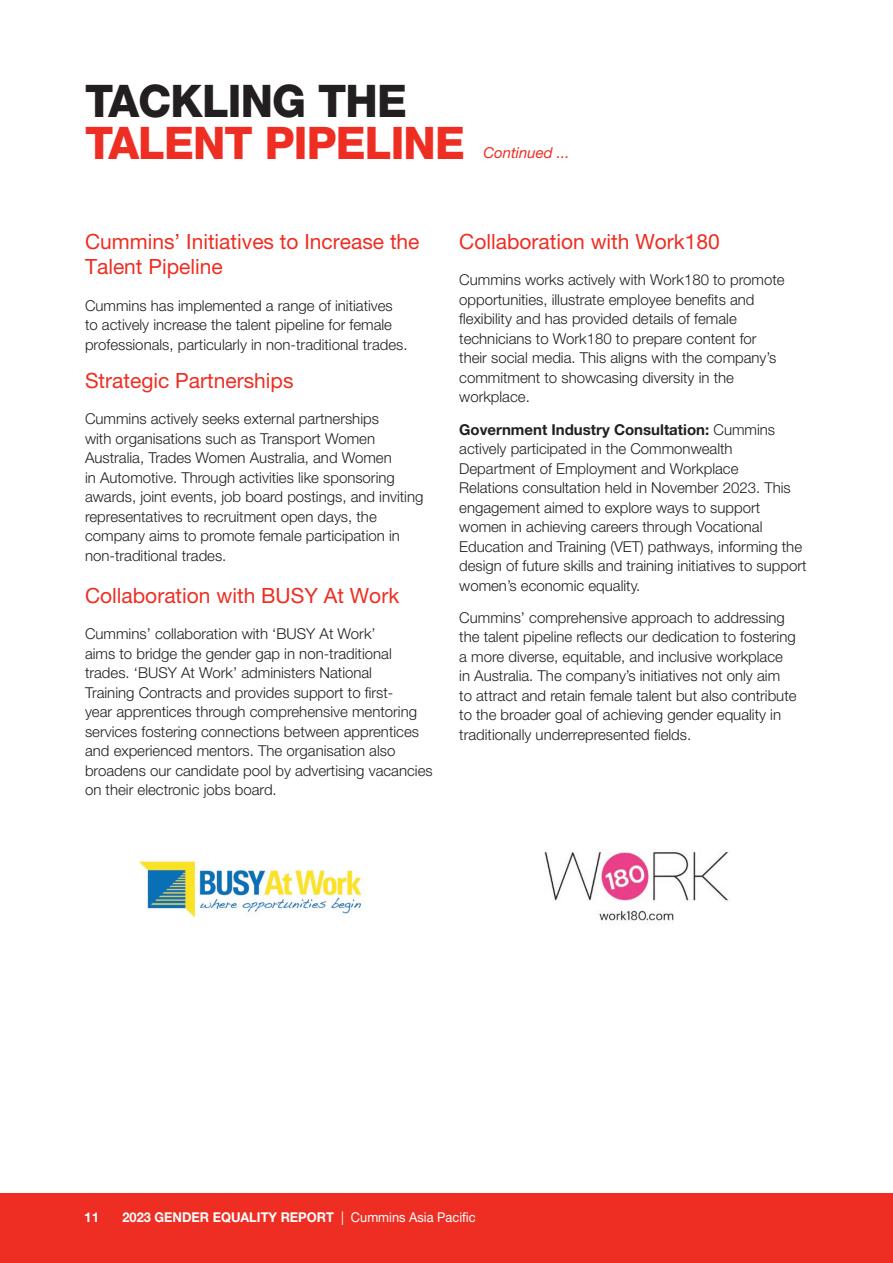
<style>
.page{position:relative;width:893px;height:1263px;background:#fff}
.page>*{position:absolute;margin:0;border:0;box-sizing:border-box;transform-origin:0 0}
.t1{font:800 45px "Helvetica Neue LT Pro";color:#ee2e22}
.t2{font:800 45px "Helvetica Neue LT Pro";color:#231f20}
.t3{font:21px/25.2px "Helvetica Neue LT Pro";color:#ee2e22}
.t4{font:300 15px/19.5px "Helvetica Neue LT Pro";color:#231f20}
.t5{font:italic 15px "Helvetica Neue LT Pro";color:#ee2e22}
.t6{font:700 13.5px "Helvetica Neue LT Pro";color:#fff;scale:.95 1}
.t7{font:700 13.5px "Helvetica Neue LT Pro";color:#fff}
.s1{font-weight:700}
.s2{font-weight:400}
</style>
<div class="page">
<div style="left:0;top:1193px;width:893px;height:70px;background:#ee2e22"></div>
<img style="left:544px;top:851px;width:184px;height:70px">
<img style="left:139px;top:860px;width:223px;height:58px">
<h1 class="t2" style="left:85px;top:74px;width:143px">TAC KLING</h1>
<h1 class="t2" style="left:318px;top:74px;width:86px">THE</h1>
<h1 class="t1" style="left:85px;top:116px;width:54px">TALENT</h1>
<h1 class="t1" style="left:265px;top:116px;width:54px">PIPELINE</h1>
<p class="t5" style="left:483px;top:144px;width:88px">Continued ...</p>
<h2 class="t3" style="left:85px;top:229px;width:336px">Cummins’ I nitiatives to I ncrease the<br>Talent Pipeline</h2>
<p class="t4" style="left:85px;top:295px;width:324px">Cummins has implemented a range of initiatives to actively increase the talent pipeline for female professionals, particularly in non-traditional trades.</p>
<h2 class="t3" style="left:85px;top:367px;width:210px">Strategic Partnerships</h2>
<p class="t4" style="left:85px;top:409px;width:340px">Cummins actively seeks external partnerships<br>with organisations such as Transport Women Australia, Trades Women Australia, and Women<br>in Automotive. Through activities like sponsoring awards, joint events, job board postings, and inviting representatives to recruitment open days, the company aims to promote female participation in non-traditional trades.</p>
<h2 class="t3" style="left:85px;top:582px;width:316px">Collaboration with Busy At Work</h2>
<p class="t4" style="left:85px;top:624px;width:349px">Cummins’ collaboration with ‘BUSY At Work’<br>aims to bridge the gender gap in non-traditional trades. ‘BUSY At Work’ administers National<br>Training Contracts and provides support to first-<br>year apprentices through comprehensive mentoring services fostering connections between apprentices and experienced mentors. The organisation also broadens our candidate pool by advertising vacancies on their electronic jobs board.</p>
<h2 class="t3" style="left:459px;top:229px;width:262px">Collaboration with Work180</h2>
<p class="t4" style="left:459px;top:270px;width:327px">Cummins works actively with Work180 to promote opportunities, illustrate employee benefits and flexibility and has provided details of female technicians to Work180 to prepare content for their social media. This aligns with the company’s commitment to showcasing diversity in the workplace.</p>
<p class="t4" style="left:459px;top:419px;width:349px"><span class="s1">Government Industry Consultation:</span> Cummins actively participated in the Commonwealth Department of Employment and Workplace<br>Relations consultation held in November 2023. This engagement aimed to explore ways to support women in achieving careers through Vocational Education and Training (VET) pathways, informing the design of future skills and training initiatives to support women’s economic equality.</p>
<p class="t4" style="left:459px;top:607px;width:339px">Cummins’ comprehensive approach to addressing the talent pipeline reflects our dedication to fostering a more diverse, equitable, and inclusive workplace in Australia. The company’s initiatives not only aim to attract and retain female talent but also contribute to the broader goal of achieving gender equality in traditionally underrepresented fields.</p>
<p class="t7" style="left:84px;top:1208px;width:17px">11</p>
<p class="t6" style="left:122px;top:1208px;width:373px">2023 Gender EQUALITY Report <span class="s2">| Cummins Asia Pacific</span></p>
</div>
